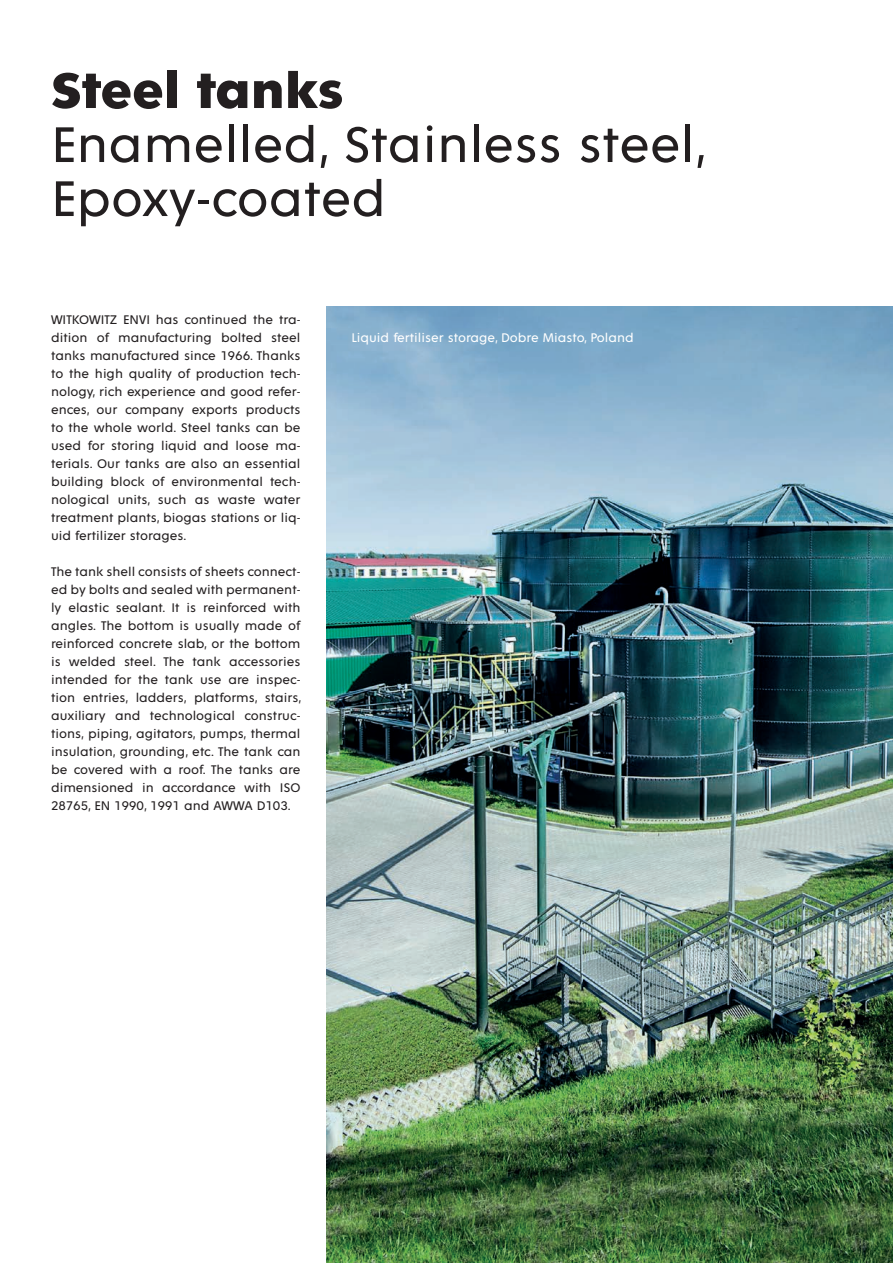
<style>
.page{position:relative;width:893px;height:1263px;background:#fff}
.page>*{position:absolute;margin:0;border:0;box-sizing:border-box;transform-origin:0 0}
.t1{font:54px/54px "Fenomen Sans";color:#231f20}
.t2{font:700 54px "Fenomen Sans";color:#231f20}
.t3{font:13.5px/18px "Fenomen Sans";color:#231f20;text-align:justify}
.t4{font:13.5px "Fenomen Sans";color:#fff}
</style>
<div class="page">
<img style="left:327px;top:307px;width:566px;height:956px">
<h1 class="t2" style="left:51px;top:62px;width:294px">Steel tanks</h1>
<h1 class="t1" style="left:51px;top:118px;width:657px">Enamelled, Stainless steel,<br>Epoxy-coated</h1>
<p class="t3" style="left:51px;top:311px;width:251px">WITKOWITZ ENVI has continued the tra&shy;dition of manufacturing bolted steel tanks manufactured since 1966. Thanks to the high quality of production tech&shy;nology, rich experience and good refer&shy;ences, our company exports products to the whole world. Steel tanks can be used for storing liquid and loose ma&shy;terials. Our tanks are also an essential building block of environmental tech&shy;nological units, such as waste water treatment plants, biogas stations or liq&shy;uid fertilizer storages.</p>
<p class="t3" style="left:51px;top:563px;width:252px">The tank shell consists of sheets connect&shy;ed by bolts and sealed with permanent&shy;ly elastic sealant. It is reinforced with angles. The bottom is usually made of reinforced concrete slab, or the bottom is welded steel. The tank accessories intended for the tank use are inspec&shy;tion entries, ladders, platforms, stairs, auxiliary and technological construc&shy;tions, piping, agitators, pumps, thermal insulation, grounding, etc. The tank can be covered with a roof. The tanks are dimensioned in accordance with ISO 28765, EN 1990, 1991 and AWWA D103.</p>
<p class="t4" style="left:351px;top:331px;width:284px">Liquid fertiliser storage, Dobre Miasto, Poland</p>
</div>
